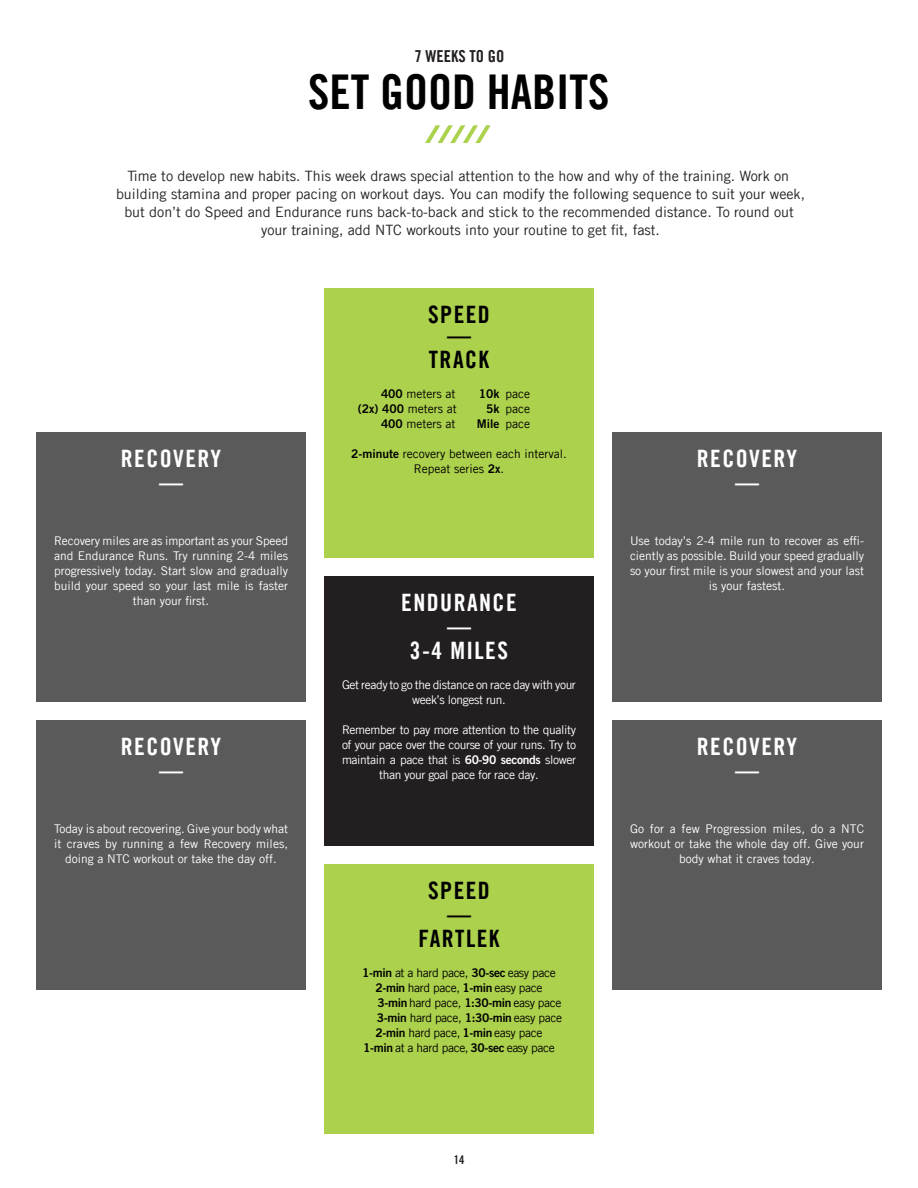
<style>
.page{position:relative;width:918px;height:1188px;background:#fff}
.page>*{position:absolute;margin:0;border:0;box-sizing:border-box;transform-origin:0 0}
.t1{font:700 condensed 48px "Trade Gothicfor Nike 365";color:#000}
.t2{font:700 condensed 24px/24px "Trade Gothicfor Nike 365";letter-spacing:.06em;color:#fff;text-align:center}
.t3{font:700 condensed 24px/24px "Trade Gothicfor Nike 365";letter-spacing:.06em;color:#000;text-align:center}
.t4{font:700 condensed 16.5px "Trade Gothicfor Nike 365";color:#231f20}
.t5{font:14.25px/18px "Trade Gothicfor Nike 365";color:#231f20;text-align:center}
.t6{font:12px/15px "Trade Gothicfor Nike 365";color:#fff;text-align:center}
.t7{font:12px/15px "Trade Gothicfor Nike 365";letter-spacing:-.03em;color:#fff;text-align:center}
.t8{font:12px "Trade Gothicfor Nike 365";letter-spacing:-.03em;color:#000}
.t9{font:12px/15px "Trade Gothicfor Nike 365";color:#000;text-align:center}
.t10{font:12px "Trade Gothic LT Std Bd 2";color:#000}
.t11{font:700 condensed 12px "Trade Gothicfor Nike 365";color:#231f20}
.s1{font-family:"Trade Gothic LT Std Bd 2"}
.s2{font-family:"Trade Gothicfor Nike 365"}
</style>
<div class="page">
<div style="left:324px;top:864px;width:270px;height:270px;background:#acd14d"></div>
<div style="left:324px;top:288px;width:270px;height:270px;background:#acd14d"></div>
<div style="left:36px;top:432px;width:270px;height:270px;background:#5a5a5a"></div>
<div style="left:612px;top:432px;width:270px;height:270px;background:#5a5a5a"></div>
<div style="left:612px;top:720px;width:270px;height:270px;background:#5a5a5a"></div>
<div style="left:36px;top:720px;width:270px;height:270px;background:#5a5a5a"></div>
<div style="left:324px;top:576px;width:270px;height:270px;background:#231f20"></div>
<svg style="left:425px;top:125px;width:66px;height:18px"></svg>
<h3 class="t4" style="left:415px;top:46px;width:91px">7 WEEKS TO GO</h3>
<h1 class="t1" style="left:308px;top:62px;width:303px">SET GOOD HABITS</h1>
<p class="t5" style="left:116px;top:167px;width:691px">Time to develop new habits. This week draws special attention to the how and why of the training. Work on building stamina and proper pacing on workout days. You can modify the following sequence to suit your week, but don’t do Speed and Endurance runs back-to-back and stick to the recommended distance. To round out your training, add NTC workouts into your routine to get fit, fast.</p>
<h2 class="t2" style="left:121px;top:447px;width:102px">RECOVERY —</h2>
<p class="t6" style="left:54px;top:533px;width:236px">Recovery miles are as important as your Speed and Endurance Runs. Try running 2-4 miles progressively today. Start slow and gradually build your speed so your last mile is faster than your first.</p>
<h2 class="t2" style="left:121px;top:735px;width:102px">RECOVERY —</h2>
<p class="t6" style="left:54px;top:821px;width:236px">Today is about recovering. Give your body what it craves by running a few Recovery miles, doing a NTC workout or take the day off.</p>
<h2 class="t3" style="left:428px;top:304px;width:63px;line-height:21px">SPEED —</h2>
<h2 class="t3" style="left:429px;top:348px;width:62px">TRACK</h2>
<p class="t9" style="left:381px;top:386px;width:76px"><span class="s1">400</span> meters at</p>
<p class="t8" style="left:479px;top:387px;width:53px"><span class="s1">10k</span> pace</p>
<p class="t9" style="left:358px;top:401px;width:100px"><span class="s1">(2x) 400</span> meters at</p>
<p class="t8" style="left:486px;top:402px;width:46px"><span class="s1">5k</span> pace</p>
<p class="t9" style="left:381px;top:416px;width:76px"><span class="s1">400</span> meters at</p>
<p class="t10" style="left:477px;top:417px;width:55px">Mile <span class="s2">pace</span></p>
<p class="t9" style="left:351px;top:446px;width:217px"><span class="s1">2-minute</span> recovery between each interval.<br>Repeat series <span class="s1">2x</span>.</p>
<h2 class="t2" style="left:697px;top:447px;width:102px">RECOVERY —</h2>
<h2 class="t2" style="left:401px;top:591px;width:117px">ENDURANCE —<br>3-4 MILES</h2>
<p class="t7" style="left:342px;top:677px;width:235px">Get ready to go the distance on race day with your week’s longest run.</p>
<p class="t7" style="left:342px;top:722px;width:236px">Remember to pay more attention to the quality of your pace over the course of your runs. Try to maintain a pace that is <span class="s1">60-90 seconds</span> slower than your goal pace for race day.</p>
<h2 class="t3" style="left:418px;top:879px;width:83px">SPEED —<br>FARTLEK</h2>
<p class="t8" style="left:362px;top:966px;width:195px"><span class="s1">1-min</span> at a hard pace, <span class="s1">30-sec</span> easy pace</p>
<p class="t8" style="left:375px;top:981px;width:169px"><span class="s1">2-min</span> hard pace, <span class="s1">1-min</span> easy pace</p>
<p class="t8" style="left:377px;top:996px;width:186px"><span class="s1">3-min</span> hard pace, <span class="s1">1:30-min</span> easy pace</p>
<p class="t8" style="left:377px;top:1011px;width:187px"><span class="s1">3-min</span> hard pace, <span class="s1">1:30-min</span> easy pace</p>
<p class="t8" style="left:376px;top:1026px;width:168px"><span class="s1">2-min</span> hard pace, <span class="s1">1-min</span> easy pace</p>
<p class="t8" style="left:363px;top:1041px;width:193px"><span class="s1">1-min</span> at a hard pace, <span class="s1">30-sec</span> easy pace</p>
<p class="t11" style="left:454px;top:1153px;width:12px">14</p>
<p class="t6" style="left:630px;top:533px;width:236px">Use today’s 2-4 mile run to recover as effi&shy;ciently as possible. Build your speed gradually so your first mile is your slowest and your last is your fastest.</p>
<h2 class="t2" style="left:697px;top:734px;width:102px">RECOVERY —</h2>
<p class="t6" style="left:630px;top:821px;width:236px">Go for a few Progression miles, do a NTC workout or take the whole day off. Give your body what it craves today.</p>
</div>
